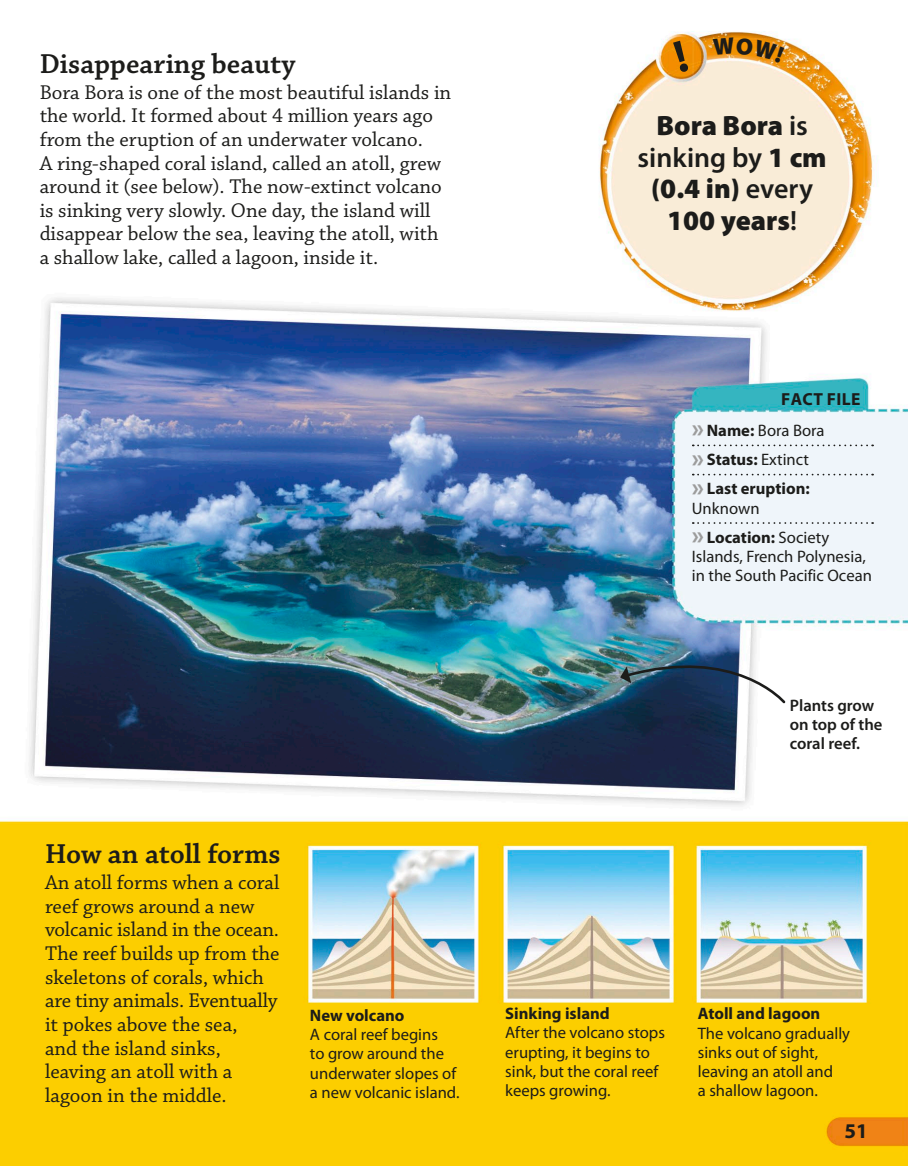
<style>
.page{position:relative;width:908px;height:1166px;background:#fff}
.page>*{position:absolute;margin:0;border:0;box-sizing:border-box;transform-origin:0 0}
.t1{font:600 28.88px "Chaparral Pro";color:#1c1c1a}
.t2{font:900 28px/31.5px "Myriad Pro";color:#1c1c1a;text-align:center}
.t3{font:21px/23.6px "Chaparral Pro";color:#1c1c1a}
.t4{font:700 21px "Myriad Pro";color:#1c1c1a}
.t5{font:700 17.5px "Myriad Pro";letter-spacing:.02em;color:#1c1c1a}
.t6{font:16.62px/19.2px "Myriad Pro";color:#1c1c1a}
.t7{font:700 16.62px/29.2px "Myriad Pro";color:#1c1c1a}
.t8{font:600 16.62px/19.2px "Myriad Pro";color:#1c1c1a}
.s1{font-weight:600}
.s2{font-size:26.25px;color:#9c9c9c}
.s3{font-weight:400}
.s4{font-weight:700;font-size:26.25px;color:#9c9c9c}
.s5{font-weight:700}
</style>
<div class="page">
<img style="left:0;top:31px;width:908px;height:1135px">
<svg style="left:693px;top:444px;width:180px;height:2px"></svg>
<svg style="left:693px;top:474px;width:180px;height:1px"></svg>
<svg style="left:693px;top:522px;width:180px;height:2px"></svg>
<img style="left:620px;top:645px;width:166px;height:60px">
<svg style="left:672px;top:41px;width:17px;height:32px"></svg>
<svg style="left:713px;top:38px;width:72px;height:25px;background:#f0a02a"></svg>
<h1 class="t1" style="left:40px;top:47px;width:257px">Disappearing beauty</h1>
<p class="t3" style="left:40px;top:81px;width:413px">Bora Bora is one of the most beautiful islands in the world. It formed about 4 million years ago from the eruption of an underwater volcano.<br>A ring-shaped coral island, called an atoll, grew around it (see below). The now-extinct volcano is sinking very slowly. One day, the island will disappear below the sea, leaving the atoll, with a shallow lake, called a lagoon, inside it.</p>
<h2 class="t2" style="left:637px;top:110px;width:191px">Bora Bora <span class="s1">is sinking by</span> 1 cm (0.4 in) <span class="s1">every<br></span>100 years<span class="s1">!</span></h2>
<p class="t5" style="left:781px;top:389px;width:81px">FACT FILE</p>
<p class="t7" style="left:692px;top:416px;width:134px"><span class="s2">»</span> Name: <span class="s3">Bora Bora </span><span class="s2">»</span> Status: <span class="s3">Extinct </span><span class="s2">»</span> Last eruption:</p>
<p class="t6" style="left:692px;top:494px;width:139px;line-height:29.2px">Unknown<br><span class="s4">»</span> <span class="s5">Location:</span> Society</p>
<p class="t6" style="left:692px;top:547px;width:181px">Islands, French Polynesia, in the South Pacific Ocean</p>
<h1 class="t1" style="left:45px;top:837px;width:237px">How an atoll forms</h1>
<p class="t3" style="left:45px;top:871px;width:236px">An atoll forms when a coral reef grows around a new volcanic island in the ocean.<br>The reef builds up from the skeletons of corals, which are tiny animals. Eventually it pokes above the sea,<br>and the island sinks, leaving an atoll with a lagoon in the middle.</p>
<p class="t7" style="left:310px;top:1001px;width:96px">New volcano</p>
<p class="t6" style="left:310px;top:1025px;width:151px">A coral reef begins<br>to grow around the underwater slopes of a new volcanic island.</p>
<p class="t8" style="left:790px;top:695px;width:94px">Plants grow on top of the coral reef.</p>
<p class="t7" style="left:505px;top:999px;width:106px">Sinking island</p>
<p class="t6" style="left:505px;top:1023px;width:161px">After the volcano stops erupting, it begins to sink, but the coral reef keeps growing.</p>
<p class="t7" style="left:698px;top:999px;width:124px">Atoll and lagoon</p>
<p class="t6" style="left:698px;top:1024px;width:154px">The volcano gradually sinks out of sight, leaving an atoll and<br>a shallow lagoon.</p>
<p class="t4" style="left:844px;top:1119px;width:25px">51</p>
</div>
